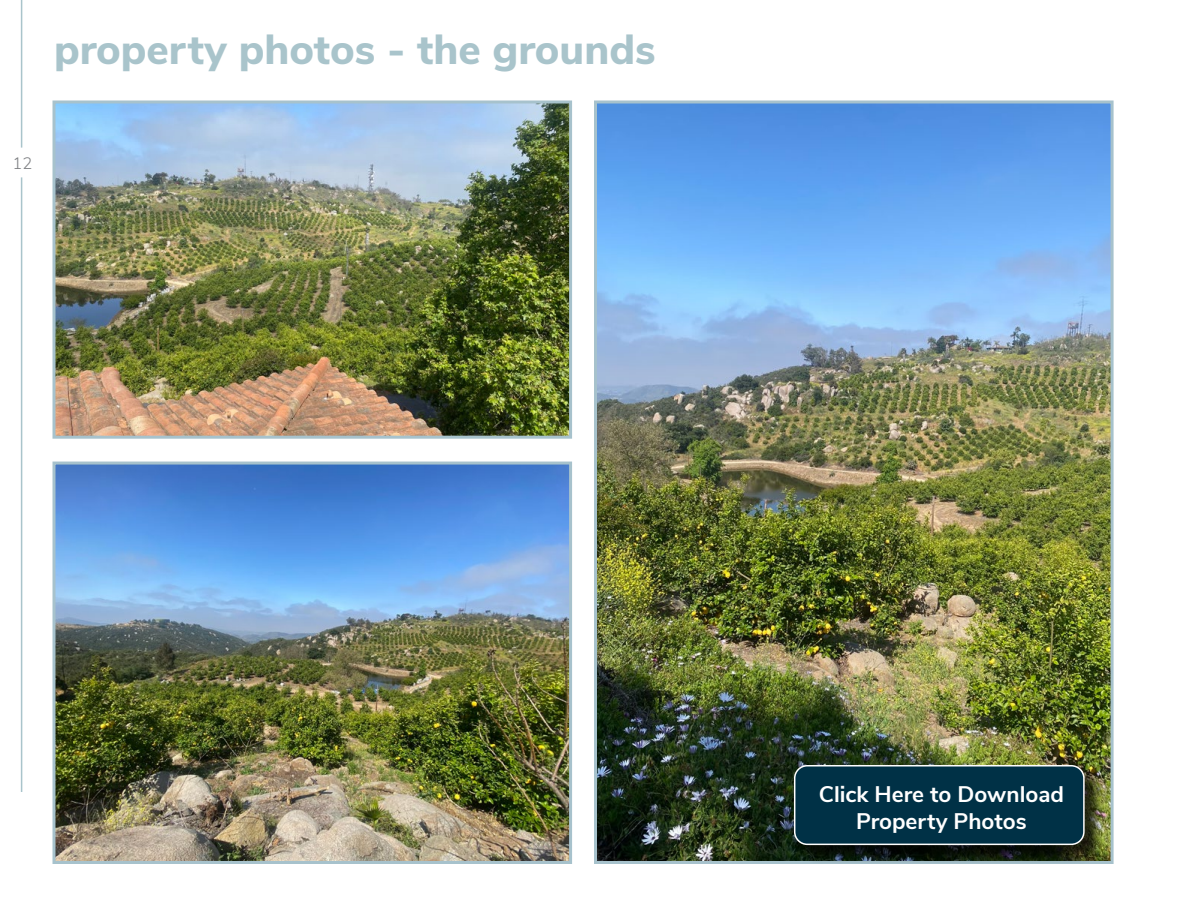
<style>
.page{position:relative;width:1188px;height:918px;background:#fff}
.page>*{position:absolute;margin:0;border:0;box-sizing:border-box;transform-origin:0 0}
.t1{font:800 42px "Nunito Sans";color:#a9c4cb}
.t2{font:700 22.5px/27px "Nunito Sans";color:#fff;text-align:center}
.t3{font:300 16.5px "Nunito Sans";color:#7e8083}
</style>
<div class="page">
<hr style="left:21px;top:0;width:1px;height:148px;background:#a9c4cb">
<hr style="left:21px;top:177px;width:1px;height:615px;background:#a9c4cb">
<img style="left:56px;top:104px;width:512px;height:331px">
<div style="left:52px;top:100px;width:520px;height:339px;border:3px solid #a7c2cc"></div>
<img style="left:56px;top:466px;width:512px;height:394px">
<div style="left:52px;top:462px;width:520px;height:402px;border:3px solid #a7c2cc"></div>
<img style="left:598px;top:104px;width:512px;height:756px">
<div style="left:594px;top:100px;width:520px;height:764px;border:3px solid #a7c2cc"></div>
<div style="left:796px;top:767px;width:307px;height:97px;background:#000;opacity:.75"></div>
<div style="left:795px;top:766px;width:289px;height:78px;background:#003146;border-radius:13px"></div>
<div style="left:794px;top:765px;width:291px;height:80px;border:2px solid #fff;border-radius:13px"></div>
<h1 class="t1" style="left:54px;top:19px;width:603px">property photos - the grounds</h1>
<p class="t3" style="left:13px;top:151px;width:21px">12</p>
<p class="t2" style="left:819px;top:779px;width:247px">Click Here to Download<br>Property Photos</p>
</div>
